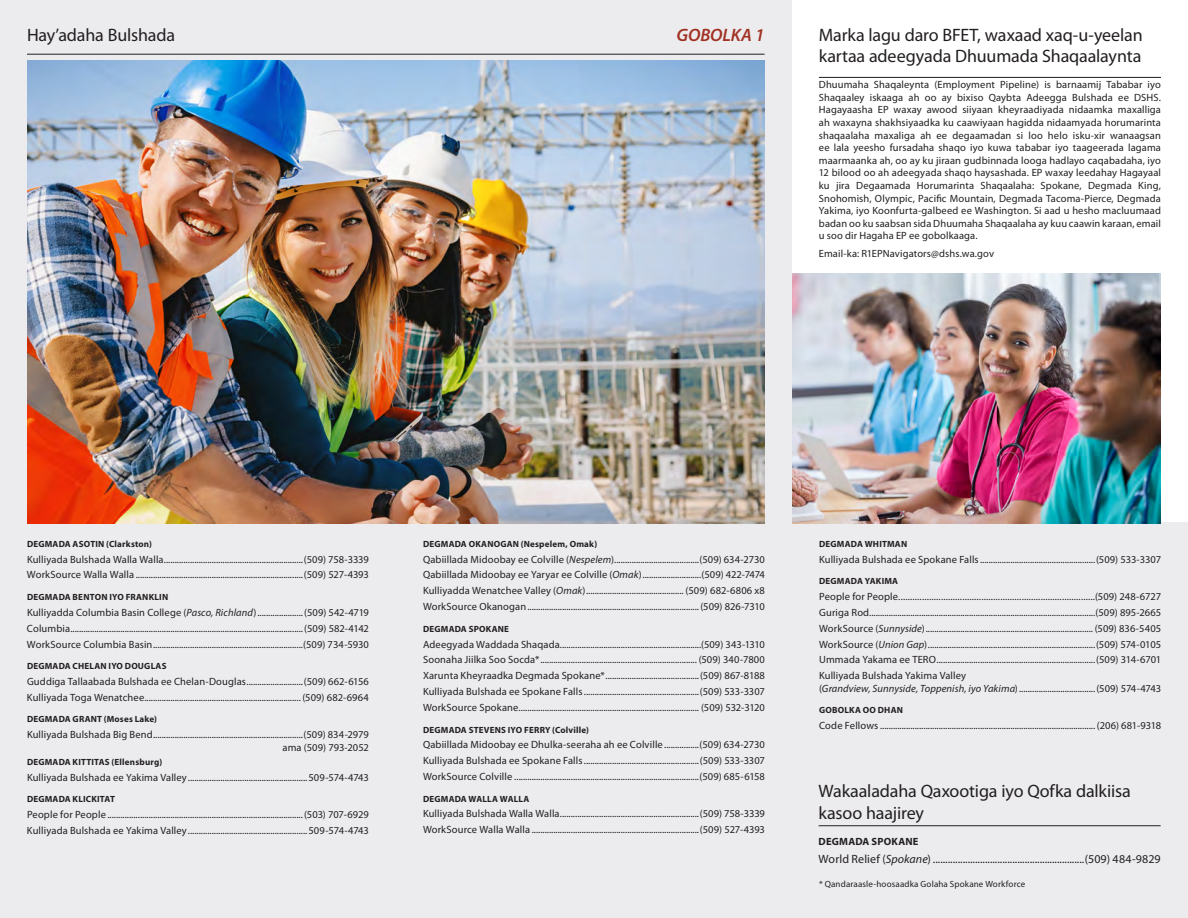
<style>
.page{position:relative;width:1188px;height:918px;background:#fff}
.page>*{position:absolute;margin:0;border:0;box-sizing:border-box;transform-origin:0 0}
.t1{font:18px/21.6px "Myriad Pro";letter-spacing:-.01em;color:#231f20}
.t2{font:italic 600 18px "Myriad Pro";letter-spacing:-.005em;color:#a13123}
.t3{font:12px "Myriad Pro";letter-spacing:.01em;color:#231f20}
.t4{font:10.5px/12.6px "Myriad Pro";letter-spacing:.01em;color:#231f20;text-align:justify}
.t5{font:10.5px "Myriad Pro";letter-spacing:-.01em;color:#231f20}
.t6{font:700 10.5px "Myriad Pro";letter-spacing:.02em;color:#231f20}
.t7{font:700 9px "Myriad Pro";letter-spacing:.02em;color:#231f20}
.t8{font:9px "Myriad Pro";letter-spacing:.02em;color:#231f20}
.s1{font-style:italic}
</style>
<div class="page">
<div style="left:783px;top:523px;width:405px;height:395px;background:#ececee"></div>
<img style="left:792px;top:273px;width:369px;height:250px">
<div style="left:0;top:0;width:792px;height:918px;background:#ececee"></div>
<hr style="left:819px;top:825px;width:342px;height:1px;background:#231f20">
<img style="left:27px;top:61px;width:738px;height:463px">
<hr style="left:819px;top:77px;width:342px;height:1px;background:#231f20">
<hr style="left:27px;top:54px;width:738px;height:1px;background:#231f20">
<p class="t1" style="left:27px;top:24px;width:150px">Hay’adaha Bulshada</p>
<p class="t2" style="left:676px;top:25px;width:90px">GOBOLKA 1</p>
<p class="t1" style="left:819px;top:24px;width:325px">Marka lagu daro BFET, waxaad xaq-u-yeelan kartaa adeegyada Dhuumada Shaqaalaynta</p>
<p class="t4" style="left:819px;top:79px;width:344px">Dhuumaha Shaqaleynta (Employment Pipeline) is barnaamij Tababar iyo Shaqaaley iskaaga ah oo ay bixiso Qaybta Adeegga Bulshada ee DSHS.<br>Hagayaasha EP waxay awood siiyaan kheyraadiyada nidaamka maxalliga ah waxayna shakhsiyaadka ku caawiyaan hagidda nidaamyada horumarinta shaqaalaha maxaliga ah ee degaamadan si loo helo isku-xir wanaagsan ee lala yeesho fursadaha shaqo iyo kuwa tababar iyo taageerada lagama maarmaanka ah, oo ay ku jiraan gudbinnada looga hadlayo caqabadaha, iyo 12 bilood oo ah adeegyada shaqo haysashada. EP waxay leedahay Hagayaal ku jira Degaamada Horumarinta Shaqaalaha: Spokane, Degmada King, Snohomish, Olympic, Pacific Mountain, Degmada Tacoma-Pierce, Degmada Yakima, iyo Koonfurta-galbeed ee Washington. Si aad u hesho macluumaad badan oo ku saabsan sida Dhuumaha Shaqaalaha ay kuu caawin karaan, email u soo dir Hagaha EP ee gobolkaaga.</p>
<p class="t4" style="left:819px;top:248px;width:177px">Email-ka: R1EPNavigators@dshs.wa.gov</p>
<p class="t7" style="left:27px;top:539px;width:127px">DEGMADA ASOTIN (Clarkston)</p>
<p class="t4" style="left:27px;top:553px;width:344px">Kulliyada Bulshada Walla Walla................................................................(509) 758-3339</p>
<p class="t4" style="left:27px;top:569px;width:344px">WorkSource Walla Walla .............................................................................(509) 527-4393</p>
<p class="t7" style="left:27px;top:592px;width:143px">DEGMADA BENTON IYO FRANKLIN</p>
<p class="t4" style="left:27px;top:606px;width:344px">Kulliyadda Columbia Basin College (<span class="s1">Pasco, Richland</span>).....................(509) 542-4719</p>
<p class="t4" style="left:27px;top:622px;width:344px">Columbia...........................................................................................................(509) 582-4142</p>
<p class="t4" style="left:27px;top:638px;width:343px">WorkSource Columbia Basin.....................................................................(509) 734-5930</p>
<p class="t7" style="left:27px;top:661px;width:141px">DEGMADA CHELAN IYO DOUGLAS</p>
<p class="t4" style="left:27px;top:675px;width:344px">Guddiga Tallaabada Bulshada ee Chelan-Douglas..........................(509) 662-6156</p>
<p class="t4" style="left:27px;top:691px;width:344px">Kulliyada Toga Wenatchee........................................................................ (509) 682-6964</p>
<p class="t7" style="left:27px;top:714px;width:132px">DEGMADA GRANT (Moses Lake)</p>
<p class="t4" style="left:27px;top:729px;width:343px">Kulliyada Bulshada Big Bend.....................................................................(509) 834-2979</p>
<p class="t4" style="left:283px;top:741px;width:88px">ama (509) 793-2052</p>
<p class="t7" style="left:27px;top:757px;width:137px">DEGMADA KITTITAS (Ellensburg)</p>
<p class="t4" style="left:27px;top:771px;width:343px">Kulliyada Bulshada ee Yakima Valley.......................................................509-574-4743</p>
<p class="t7" style="left:27px;top:794px;width:90px">DEGMADA KLICKITAT</p>
<p class="t4" style="left:27px;top:809px;width:343px">People for People ..........................................................................................(503) 707-6929</p>
<p class="t4" style="left:27px;top:824px;width:344px">Kulliyada Bulshada ee Yakima Valley.......................................................509-574-4743</p>
<p class="t7" style="left:423px;top:539px;width:176px">DEGMADA OKANOGAN (Nespelem, Omak)</p>
<p class="t4" style="left:423px;top:553px;width:343px">Qabiillada Midoobay ee Colville (<span class="s1">Nespelem</span>).......................................(509) 634-2730</p>
<p class="t4" style="left:423px;top:569px;width:343px">Qabiillada Midoobay ee Yaryar ee Colville (<span class="s1">Omak</span>)...........................(509) 422-7474</p>
<p class="t4" style="left:423px;top:585px;width:344px">Kulliyadda Wenatchee Valley (<span class="s1">Omak</span>)............................................. (509) 682-6806 x8</p>
<p class="t4" style="left:423px;top:600px;width:344px">WorkSource Okanogan...............................................................................(509) 826-7310</p>
<p class="t7" style="left:423px;top:624px;width:88px">DEGMADA SPOKANE</p>
<p class="t4" style="left:423px;top:638px;width:343px">Adeegyada Waddada Shaqada.................................................................(509) 343-1310</p>
<p class="t4" style="left:423px;top:654px;width:343px">Soonaha Jiilka Soo Socda*........................................................................ (509) 340-7800</p>
<p class="t4" style="left:423px;top:670px;width:344px">Xarunta Kheyraadka Degmada Spokane*...........................................(509) 867-8188</p>
<p class="t4" style="left:423px;top:685px;width:344px">Kulliyada Bulshada ee Spokane Falls.....................................................(509) 533-3307</p>
<p class="t4" style="left:423px;top:701px;width:344px">WorkSource Spokane................................................................................... (509) 532-3120</p>
<p class="t7" style="left:423px;top:724px;width:168px">DEGMADA STEVENS IYO FERRY (Colville)</p>
<p class="t4" style="left:423px;top:739px;width:343px">Qabiillada Midoobay ee Dhulka-seeraha ah ee Colville ................(509) 634-2730</p>
<p class="t4" style="left:423px;top:755px;width:344px">Kulliyada Bulshada ee Spokane Falls.....................................................(509) 533-3307</p>
<p class="t4" style="left:423px;top:770px;width:344px">WorkSource Colville .....................................................................................(509) 685-6158</p>
<p class="t7" style="left:423px;top:794px;width:108px">DEGMADA WALLA WALLA</p>
<p class="t4" style="left:423px;top:808px;width:344px">Kulliyada Bulshada Walla Walla................................................................(509) 758-3339</p>
<p class="t4" style="left:423px;top:824px;width:344px">WorkSource Walla Walla .............................................................................(509) 527-4393</p>
<p class="t7" style="left:819px;top:539px;width:90px">DEGMADA WHITMAN</p>
<p class="t4" style="left:819px;top:553px;width:344px">Kulliyada Bulshada ee Spokane Falls.....................................................(509) 533-3307</p>
<p class="t7" style="left:819px;top:576px;width:81px">DEGMADA YAKIMA</p>
<p class="t4" style="left:819px;top:590px;width:343px">People for People...................................................................................(509) 248-6727</p>
<p class="t4" style="left:819px;top:606px;width:344px">Guriga Rod........................................................................................................(509) 895-2665</p>
<p class="t4" style="left:819px;top:622px;width:343px">WorkSource (<span class="s1">Sunnyside</span>)............................................................................. (509) 836-5405</p>
<p class="t4" style="left:819px;top:638px;width:343px">WorkSource (<span class="s1">Union Gap</span>).............................................................................(509) 574-0105</p>
<p class="t4" style="left:819px;top:654px;width:344px">Ummada Yakama ee TERO.........................................................................(509) 314-6701</p>
<p class="t4" style="left:819px;top:670px;width:148px">Kulliyada Bulshada Yakima Valley</p>
<p class="t5" style="left:819px;top:683px;width:343px">(<span class="s1">Grandview, Sunnyside, Toppenish, iyo Yakima</span>)...................................(509) 574-4743</p>
<p class="t7" style="left:819px;top:705px;width:85px">GOBOLKA OO DHAN</p>
<p class="t4" style="left:819px;top:720px;width:344px">Code Fellows................................................................................................... (206) 681-9318</p>
<p class="t1" style="left:819px;top:781px;width:314px">Wakaaladaha Qaxootiga iyo Qofka dalkiisa kasoo haajirey</p>
<p class="t6" style="left:819px;top:836px;width:101px">DEGMADA SPOKANE</p>
<p class="t3" style="left:819px;top:852px;width:344px">World Relief (<span class="s1">Spokane</span>) .............................................................(509) 484-9829</p>
<p class="t8" style="left:819px;top:879px;width:208px">* Qandaraasle-hoosaadka Golaha Spokane Workforce</p>
</div>
